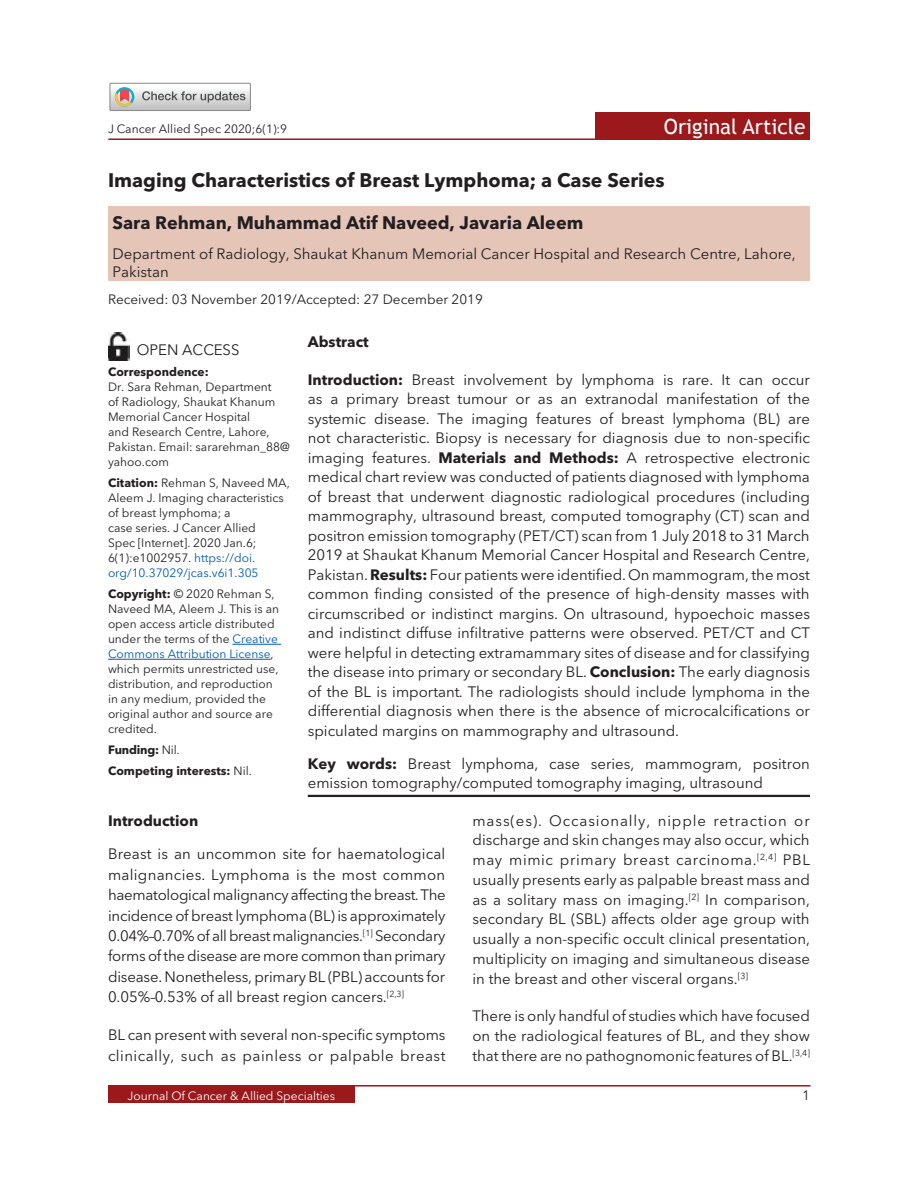
<style>
.page{position:relative;width:918px;height:1188px;background:#fff}
.page>*{position:absolute;margin:0;border:0;box-sizing:border-box;transform-origin:0 0}
.t1{font:21px "Trebuchet MS";color:#fff}
.AT{font:700 19.5px "Avenir Next LT Pro";color:#231f20}
.AU{font:700 18px "Avenir Next LT Pro";color:#231f20}
.ABS{font:15px/19.5px "Avenir Next LT Pro";color:#231f20;text-align:justify}
.TX{font:15px/19.8px "Avenir Next LT Pro";color:#231f20;text-align:justify}
.KWD{font:15px/19.5px "Avenir Next LT Pro";color:#231f20}
.AFF{font:15px/18px "Avenir Next LT Pro";color:#231f20}
.ABSH{font:700 15px "Avenir Next LT Pro";color:#231f20}
.OpenAccess{font:15px "Avenir Next LT Pro";color:#231f20}
.HIS{font:13.5px "Avenir Next LT Pro";color:#231f20}
.Folio{font:13.5px "Avenir Next LT Pro";color:#231f20}
.Copyrights{font:12px/15px "Avenir Next LT Pro";color:#231f20}
.Citation{font:12px/15px "Avenir Next LT Pro";color:#231f20}
.ADD{font:12px/15px "Avenir Next LT Pro";color:#231f20}
.t2{font:12px "Avenir Next LT Pro";color:#fff}
.Competinginterest{font:700 12px "Avenir Next LT Pro";color:#231f20}
.Finding{font:700 12px "Avenir Next LT Pro";letter-spacing:-.015em;color:#231f20}
.s1{font-weight:700}
.s2{color:#015bab}
.s3{font-weight:400}
</style>
<div class="page">
<div style="left:108px;top:1085px;width:247px;height:18px;background:#9b181b"></div>
<hr style="left:108px;top:1085px;width:703px;height:2px;background:#9b181b">
<div style="left:596px;top:112px;width:214px;height:28px;background:#9b181b"></div>
<hr style="left:108px;top:138px;width:687px;height:2px;background:#9b181b">
<div style="left:108px;top:206px;width:702px;height:75px;background:#e5c5b8"></div>
<hr style="left:308px;top:795px;width:502px;height:2px;background:#231f20">
<svg style="left:110px;top:83px;width:140px;height:28px"></svg>
<hr style="left:232px;top:644px;width:49px;height:1px;background:#015bab">
<hr style="left:108px;top:659px;width:163px;height:1px;background:#015bab">
<img style="left:108px;top:333px;width:21px;height:28px">
<p class="Copyrights" style="left:108px;top:121px;width:181px">J Cancer Allied Spec 2020;6(1):9</p>
<h1 class="t1" style="left:664px;top:113px;width:143px">Original Article</h1>
<p class="AT" style="left:108px;top:163px;width:558px">Imaging Characteristics of Breast Lymphoma; a Case Series</p>
<p class="AU" style="left:112px;top:207px;width:472px">Sara Rehman, Muhammad Atif Naveed, Javaria Aleem</p>
<p class="AFF" style="left:112px;top:244px;width:685px">Department of Radiology, Shaukat Khanum Memorial Cancer Hospital and Research Centre, Lahore,<br>Pakistan</p>
<p class="HIS" style="left:108px;top:287px;width:376px">Received: 03 November 2019/Accepted: 27 December 2019</p>
<p class="ABSH" style="left:308px;top:329px;width:63px">Abstract</p>
<p class="ABS" style="left:308px;top:369px;width:504px"><span class="s1">Introduction:</span> Breast involvement by lymphoma is rare. It can occur as a primary breast tumour or as an extranodal manifestation of the systemic disease. The imaging features of breast lymphoma (BL) are not characteristic. Biopsy is necessary for diagnosis due to non-specific imaging features. <span class="s1">Materials and Methods:</span> A retrospective electronic medical chart review was conducted of patients diagnosed with lymphoma of breast that underwent diagnostic radiological procedures (including mammography, ultrasound breast, computed tomography (CT) scan and positron emission tomography (PET/CT) scan from 1 July 2018 to 31 March 2019 at Shaukat Khanum Memorial Cancer Hospital and Research Centre, Pakistan. <span class="s1">Results:</span> Four patients were identified. On mammogram, the most common finding consisted of the presence of high-density masses with circumscribed or indistinct margins. On ultrasound, hypoechoic masses and indistinct diffuse infiltrative patterns were observed. PET/CT and CT were helpful in detecting extramammary sites of disease and for classifying the disease into primary or secondary BL. <span class="s1">Conclusion:</span> The early diagnosis of the BL is important. The radiologists should include lymphoma in the differential diagnosis when there is the absence of microcalcifications or spiculated margins on mammography and ultrasound.</p>
<p class="KWD" style="left:308px;top:753px;width:504px"><span class="s1">Key words:</span> Breast lymphoma, case series, mammogram, positron emission tomography/computed tomography imaging, ultrasound</p>
<h1 class="ABSH" style="left:108px;top:807px;width:92px">Introduction</h1>
<p class="TX" style="left:108px;top:843px;width:339px;line-height:20.4px">Breast is an uncommon site for haematological malignancies. Lymphoma is the most common haematological malignancy affecting the breast. The incidence of breast lymphoma (BL) is approximately 0.04%–0.70% of all breast malignancies.<sup>[1]</sup> Secondary forms of the disease are more common than primary disease. Nonetheless, primary BL (PBL) accounts for 0.05%–0.53% of all breast region cancers.<sup>[2,3]</sup></p>
<p class="TX" style="left:108px;top:1024px;width:339px;line-height:20.4px">BL can present with several non-specific symptoms clinically, such as painless or palpable breast</p>
<p class="OpenAccess" style="left:137px;top:337px;width:104px">OPEN ACCESS</p>
<p class="ADD" style="left:108px;top:364px;width:183px"><span class="s1">Correspondence:<br></span>Dr. Sara Rehman, Department<br>of Radiology, Shaukat Khanum<br>Memorial Cancer Hospital<br>and Research Centre, Lahore,<br>Pakistan. Email: sararehman_88@ yahoo.com</p>
<p class="Citation" style="left:108px;top:475px;width:183px"><span class="s1">Citation:</span> Rehman S, Naveed MA,<br>Aleem J. Imaging characteristics of breast lymphoma; a<br>case series. J Cancer Allied<br>Spec [Internet]. 2020 Jan.6;<br>6(1):e1002957. <span class="s2">https://doi. org/10.37029/jcas.v6i1.305</span></p>
<p class="Copyrights" style="left:108px;top:586px;width:173px"><span class="s1">Copyright:</span> © 2020 Rehman S,<br>Naveed MA, Aleem J. This is an open access article distributed under the terms of the <span class="s2">Creative<br>Commons Attribution License</span>, which permits unrestricted use, distribution, and reproduction in any medium, provided the original author and source are credited.</p>
<p class="Finding" style="left:108px;top:739px;width:73px">Funding: <span class="s3">Nil.</span></p>
<p class="Competinginterest" style="left:108px;top:760px;width:146px">Competing interests: <span class="s3">Nil.</span></p>
<p class="TX" style="left:472px;top:810px;width:339px">mass(es). Occasionally, nipple retraction or discharge and skin changes may also occur, which may mimic primary breast carcinoma.<sup>[2,4]</sup> PBL usually presents early as palpable breast mass and as a solitary mass on imaging.<sup>[2]</sup> In comparison, secondary BL (SBL) affects older age group with usually a non-specific occult clinical presentation, multiplicity on imaging and simultaneous disease in the breast and other visceral organs.<sup>[3]</sup></p>
<p class="TX" style="left:472px;top:1005px;width:339px">There is only handful of studies which have focused on the radiological features of BL, and they show that there are no pathognomonic features of BL.<sup>[3,4]</sup></p>
<p class="t2" style="left:128px;top:1086px;width:209px">Journal Of Cancer &amp; Allied Specialties</p>
<p class="Folio" style="left:802px;top:1084px;width:9px">1</p>
</div>
